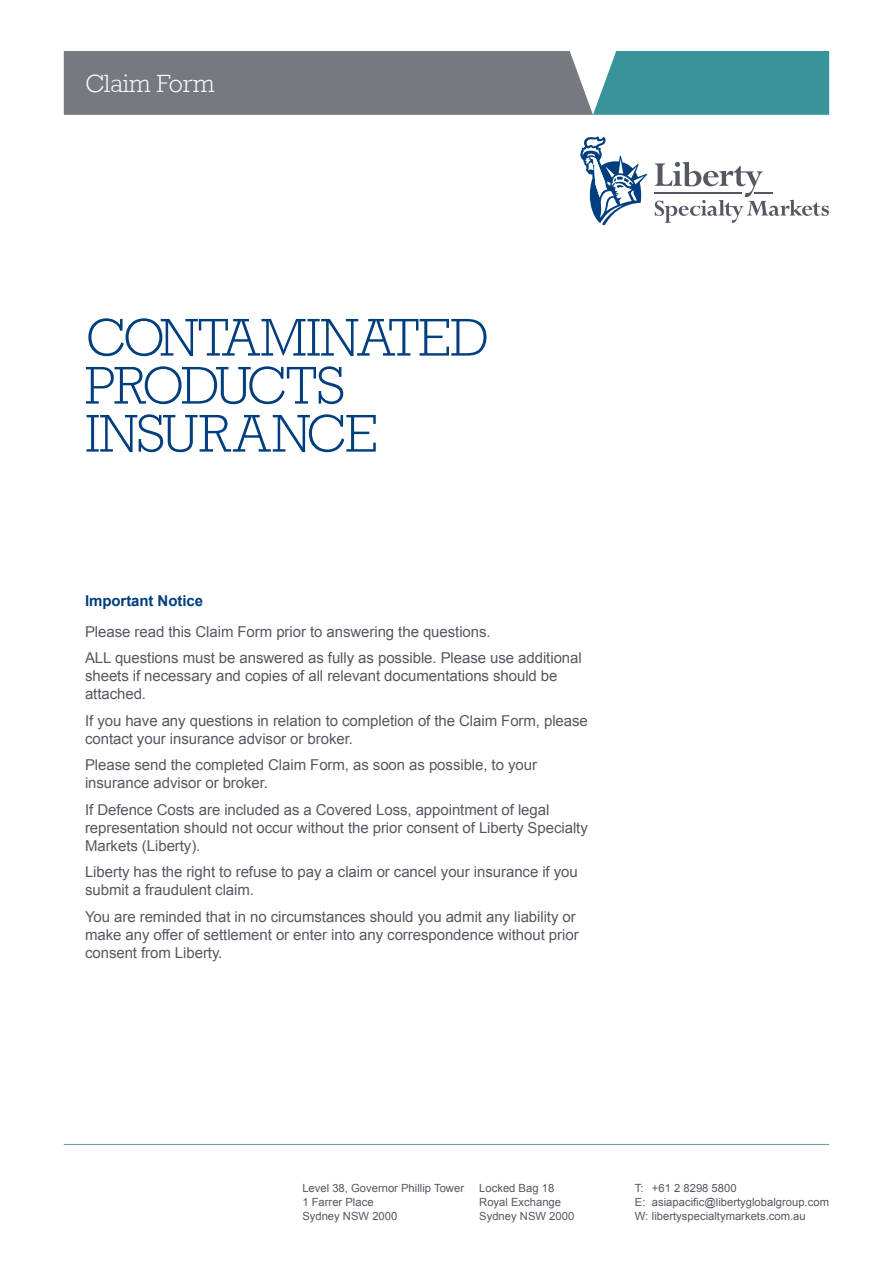
<style>
.page{position:relative;width:893px;height:1263px;background:#fff}
.page>*{position:absolute;margin:0;border:0;box-sizing:border-box;transform-origin:0 0}
.t1{font:300 54px/48px "Rockwell Std";letter-spacing:-.01em;color:#003e7e}
.t2{font:300 25.5px "Rockwell Std";letter-spacing:-.005em;color:#fff}
.t3{font:15px/18px "Arial";letter-spacing:-.005em;color:#545861}
.t4{font:700 15px "Arial";letter-spacing:-.005em;color:#003e7e}
.t5{font:11.25px/14.2px "Arial";color:#545861}
</style>
<div class="page">
<svg style="left:64px;top:51px;width:765px;height:64px;background:#68858c"></svg>
<svg style="left:580px;top:136px;width:67px;height:89px"></svg>
<svg style="left:655px;top:162px;width:174px;height:61px"></svg>
<hr style="left:64px;top:1144px;width:765px;height:1px;background:#5fa4ac">
<h2 class="t2" style="left:85px;top:69px;width:131px">Claim Form</h2>
<h1 class="t1" style="left:85px;top:313px;width:406px">CONTAMINATED<br>PRODUCTS<br>INSURANCE</h1>
<p class="t4" style="left:85px;top:591px;width:120px">Important Notice</p>
<p class="t3" style="left:85px;top:618px;width:498px;line-height:26.5px">Please read this Claim Form prior to answering the questions.<br>ALL questions must be answered as fully as possible. Please use additional</p>
<p class="t3" style="left:85px;top:667px;width:474px">sheets if necessary and copies of all relevant documentations should be attached.</p>
<p class="t3" style="left:85px;top:711px;width:504px">If you have any questions in relation to completion of the Claim Form, please contact your insurance advisor or broker.</p>
<p class="t3" style="left:85px;top:756px;width:453px">Please send the completed Claim Form, as soon as possible, to your insurance advisor or broker.</p>
<p class="t3" style="left:85px;top:800px;width:504px">If Defence Costs are included as a Covered Loss, appointment of legal representation should not occur without the prior consent of Liberty Specialty<br>Markets (Liberty).</p>
<p class="t3" style="left:85px;top:863px;width:494px">Liberty has the right to refuse to pay a claim or cancel your insurance if you submit a fraudulent claim.</p>
<p class="t3" style="left:85px;top:907px;width:495px">You are reminded that in no circumstances should you admit any liability or make any offer of settlement or enter into any correspondence without prior consent from Liberty.</p>
<p class="t5" style="left:302px;top:1181px;width:163px">Level 38, Governor Phillip Tower<br>1 Farrer Place<br>Sydney NSW 2000</p>
<p class="t5" style="left:479px;top:1181px;width:97px">Locked Bag 18<br>Royal Exchange<br>Sydney NSW 2000</p>
<p class="t5" style="left:635px;top:1181px;width:196px">T: +61 2 8298 5800<br>E: asiapacific@libertyglobalgroup.com<br>W: libertyspecialtymarkets.com.au</p>
</div>
